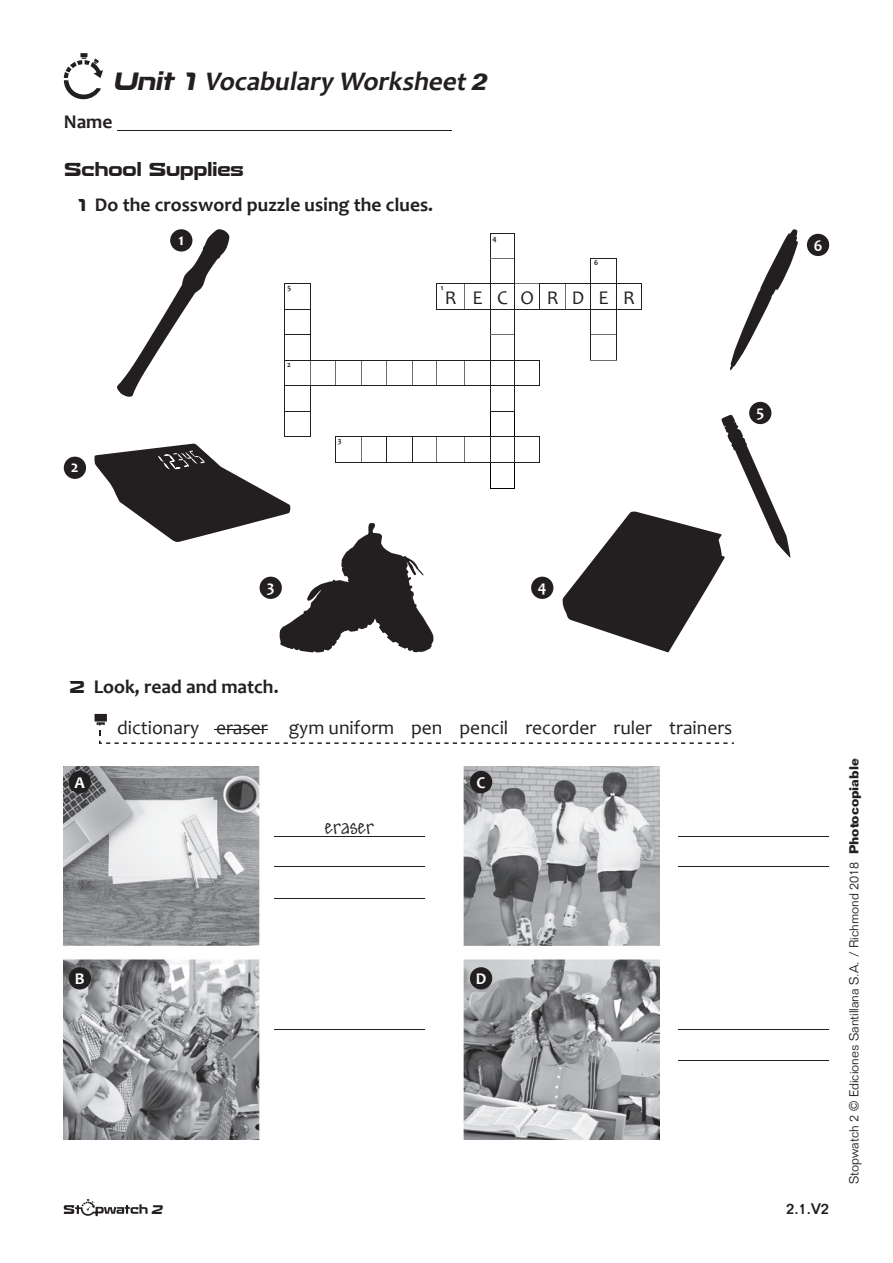
<style>
.page{position:relative;width:893px;height:1263px;background:#fff}
.page>*{position:absolute;margin:0;border:0;box-sizing:border-box;transform-origin:0 0}
.t1{font:italic 700 27px "Candara";color:#231f20}
.t2{font:24px "Andy Std";color:#231f20}
.t3{font:700 19.5px "Candara";color:#231f20}
.t4{font:19.5px "Candara";color:#231f20}
.t5{font:19.5px "Candara";letter-spacing:.725em;color:#231f20}
.t6{font:700 18px "Recharge Rg";color:#231f20}
.t7{font:700 16.5px "Candara";color:#fff}
.t8{font:500 15px "Folio Std";color:#231f20}
.t9{font:300 12.75px "Folio Std";color:#231f20}
.t10{font:italic 700 12px "Recharge Rg";color:#231f20}
.t11{font:700 7.8px "Candara";color:#231f20}
.s1{font-family:"Recharge Rg";font-size:24px}
.s2{font-family:"Folio Std";font-size:24px}
.s3{font-family:"Recharge Rg";font-size:16.5px}
.s4{font-weight:700}
</style>
<div class="page">
<hr style="left:117px;top:130px;width:335px;height:1px;background:#231f20">
<svg style="left:64px;top:53px;width:39px;height:46px"></svg>
<svg style="left:64px;top:1199px;width:84px;height:17px"></svg>
<img style="left:463px;top:766px;width:196px;height:374px">
<img style="left:64px;top:766px;width:196px;height:374px">
<hr style="left:274px;top:836px;width:150px;height:1px;background:#231f20">
<hr style="left:274px;top:866px;width:150px;height:1px;background:#231f20">
<hr style="left:678px;top:836px;width:150px;height:1px;background:#231f20">
<hr style="left:678px;top:866px;width:150px;height:1px;background:#231f20">
<hr style="left:274px;top:1029px;width:150px;height:1px;background:#231f20">
<hr style="left:678px;top:1029px;width:150px;height:1px;background:#231f20">
<hr style="left:678px;top:1060px;width:150px;height:1px;background:#231f20">
<svg style="left:97px;top:722px;width:637px;height:22px"></svg>
<div style="left:95px;top:714px;width:12px;height:7px;background:#231f20"></div>
<hr style="left:214px;top:729px;width:54px;height:1px;background:#231f20">
<div style="left:69px;top:771px;width:22px;height:22px;background:#231f20;border-radius:50%"></div>
<div style="left:470px;top:771px;width:22px;height:22px;background:#231f20;border-radius:50%"></div>
<div style="left:69px;top:967px;width:22px;height:22px;background:#231f20;border-radius:50%"></div>
<div style="left:470px;top:967px;width:22px;height:22px;background:#231f20;border-radius:50%"></div>
<div style="left:64px;top:457px;width:22px;height:22px;background:#231f20;border-radius:50%"></div>
<div style="left:807px;top:234px;width:22px;height:22px;background:#231f20;border-radius:50%"></div>
<svg style="left:94px;top:229px;width:704px;height:423px"></svg>
<hr style="left:274px;top:898px;width:150px;height:1px;background:#231f20">
<h1 class="t1" style="left:113px;top:64px;width:380px"><span class="s1">Unit 1</span> Vocabulary Worksheet <span class="s2">2</span></h1>
<h3 class="t3" style="left:64px;top:109px;width:50px">Name</h3>
<h3 class="t6" style="left:65px;top:158px;width:181px">School Supplies</h3>
<h3 class="t3" style="left:79px;top:192px;width:356px"><span class="s3">1</span> Do the crossword puzzle using the clues.</h3>
<p class="t7" style="left:179px;top:229px;width:7px">1</p>
<p class="t11" style="left:287px;top:283px;width:5px">5</p>
<p class="t11" style="left:493px;top:233px;width:6px">4</p>
<p class="t11" style="left:594px;top:258px;width:6px">6</p>
<p class="t11" style="left:441px;top:283px;width:4px">1</p>
<h3 class="t5" style="left:445px;top:285px;width:192px">RECORDER</h3>
<p class="t11" style="left:287px;top:360px;width:5px">2</p>
<p class="t7" style="left:71px;top:456px;width:9px">2</p>
<p class="t11" style="left:338px;top:436px;width:5px">3</p>
<p class="t7" style="left:814px;top:235px;width:10px">6</p>
<p class="t7" style="left:756px;top:402px;width:9px">5</p>
<p class="t7" style="left:267px;top:576px;width:9px">3</p>
<p class="t7" style="left:538px;top:576px;width:10px">4</p>
<h3 class="t3" style="left:70px;top:674px;width:211px"><span class="s3">2</span> Look, read and match.</h3>
<h3 class="t4" style="left:117px;top:715px;width:617px">dictionary eraser gym uniform pen pencil recorder ruler trainers</h3>
<p class="t7" style="left:75px;top:772px;width:12px">A</p>
<p class="t7" style="left:476px;top:772px;width:11px">C</p>
<h2 class="t2" style="left:325px;top:813px;width:51px">eraser</h2>
<p class="t7" style="left:75px;top:968px;width:11px">B</p>
<p class="t7" style="left:476px;top:968px;width:12px">D</p>
<p class="t10" style="left:151px;top:1202px;width:15px">2</p>
<p class="t8" style="left:786px;top:1200px;width:45px">2.1.V2</p>
<p class="t9" style="left:846px;top:1184px;width:427px;rotate:-90deg">Stopwatch 2 © Ediciones Santillana S.A. / Richmond 2018 <span class="s4">Photocopiable</span></p>
</div>
